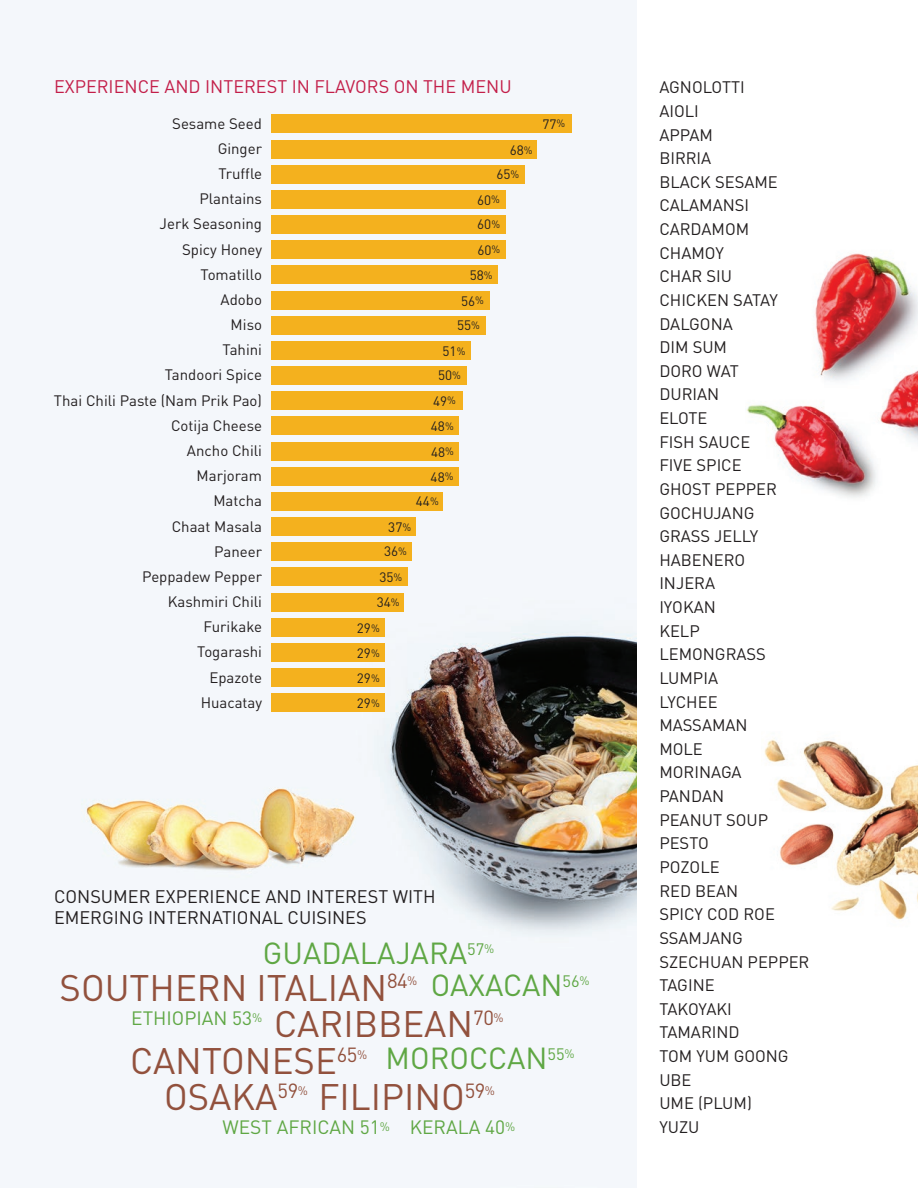
<style>
.page{position:relative;width:918px;height:1188px;background:#fff}
.page>*{position:absolute;margin:0;border:0;box-sizing:border-box;transform-origin:0 0}
.t1{font:36.45px "DIN";color:#92513d}
.t2{font:30.15px "DIN";color:#5fa744}
.t3{font:19.2px "DIN";color:#5fa744}
.t4{font:18px/21px "DIN";color:#231f20}
.t5{font:18px "DIN";color:#c31e49}
.t6{font:16.5px/23.7px "DIN";color:#231f20}
.t7{font:15px/25.2px "DIN";color:#231f20;text-align:right}
.t8{font:13.5px/24.2px "DIN";color:#231f20}
.s1{font-size:10.5px}
</style>
<div class="page">
<img style="left:746px;top:253px;width:172px;height:245px">
<img style="left:764px;top:739px;width:154px;height:181px">
<img style="left:0;top:0;width:636px;height:1188px">
<div style="left:271px;top:693px;width:113px;height:19px;background:#f4b11e"></div>
<div style="left:271px;top:668px;width:113px;height:19px;background:#f4b11e"></div>
<div style="left:271px;top:643px;width:113px;height:19px;background:#f4b11e"></div>
<div style="left:271px;top:618px;width:113px;height:19px;background:#f4b11e"></div>
<div style="left:271px;top:593px;width:133px;height:18px;background:#f4b11e"></div>
<div style="left:271px;top:567px;width:137px;height:19px;background:#f4b11e"></div>
<div style="left:271px;top:542px;width:141px;height:19px;background:#f4b11e"></div>
<div style="left:271px;top:517px;width:145px;height:19px;background:#f4b11e"></div>
<div style="left:271px;top:492px;width:172px;height:19px;background:#f4b11e"></div>
<div style="left:271px;top:467px;width:187px;height:19px;background:#f4b11e"></div>
<div style="left:271px;top:442px;width:187px;height:18px;background:#f4b11e"></div>
<div style="left:271px;top:416px;width:187px;height:19px;background:#f4b11e"></div>
<div style="left:271px;top:391px;width:191px;height:19px;background:#f4b11e"></div>
<div style="left:271px;top:366px;width:195px;height:19px;background:#f4b11e"></div>
<div style="left:271px;top:341px;width:199px;height:19px;background:#f4b11e"></div>
<div style="left:271px;top:316px;width:215px;height:19px;background:#f4b11e"></div>
<div style="left:271px;top:291px;width:219px;height:18px;background:#f4b11e"></div>
<div style="left:271px;top:265px;width:226px;height:19px;background:#f4b11e"></div>
<div style="left:271px;top:240px;width:234px;height:19px;background:#f4b11e"></div>
<div style="left:271px;top:215px;width:234px;height:19px;background:#f4b11e"></div>
<div style="left:271px;top:190px;width:234px;height:19px;background:#f4b11e"></div>
<div style="left:271px;top:165px;width:254px;height:19px;background:#f4b11e"></div>
<div style="left:271px;top:140px;width:266px;height:18px;background:#f4b11e"></div>
<div style="left:271px;top:114px;width:301px;height:19px;background:#f4b11e"></div>
<img style="left:81px;top:778px;width:299px;height:103px">
<p class="t5" style="left:54px;top:79px;width:459px">EXPERIENCE AND INTEREST IN FLAVORS ON THE MENU</p>
<p class="t7" style="left:54px;top:112px;width:210px">Sesame Seed<br>Ginger<br>Truffle<br>Plantains<br>Jerk Seasoning<br>Spicy Honey<br>Tomatillo<br>Adobo<br>Miso<br>Tahini<br>Tandoori Spice<br>Thai Chili Paste (Nam Prik Pao)<br>Cotija Cheese<br>Ancho Chili<br>Marjoram<br>Matcha<br>Chaat Masala<br>Paneer<br>Peppadew Pepper<br>Kashmiri Chili<br>Furikake<br>Togarashi<br>Epazote<br>Huacatay</p>
<p class="t8" style="left:497px;top:140px;width:37px;text-indent:13px">68<span class="s1">%<br></span>65<span class="s1">%</span></p>
<p class="t8" style="left:477px;top:189px;width:24px">60<span class="s1">%</span></p>
<p class="t8" style="left:477px;top:214px;width:24px">60<span class="s1">%</span></p>
<p class="t8" style="left:478px;top:239px;width:24px">60<span class="s1">%</span></p>
<p class="t8" style="left:470px;top:265px;width:24px">58<span class="s1">%</span></p>
<p class="t8" style="left:461px;top:291px;width:24px">56<span class="s1">%</span></p>
<p class="t8" style="left:443px;top:314px;width:39px;line-height:26.2px;text-indent:14px">55<span class="s1">%<br></span>51<span class="s1">%</span></p>
<p class="t8" style="left:438px;top:365px;width:24px">50<span class="s1">%</span></p>
<p class="t8" style="left:433px;top:390px;width:24px">49<span class="s1">%</span></p>
<p class="t8" style="left:431px;top:416px;width:24px">48<span class="s1">%</span></p>
<p class="t8" style="left:431px;top:441px;width:24px">48<span class="s1">%</span></p>
<p class="t8" style="left:431px;top:467px;width:24px">48<span class="s1">%</span></p>
<p class="t8" style="left:416px;top:491px;width:24px">44<span class="s1">%</span></p>
<p class="t8" style="left:384px;top:517px;width:29px;text-align:center">37<span class="s1">%<br></span>36<span class="s1">%</span></p>
<p class="t8" style="left:380px;top:567px;width:24px">35<span class="s1">%</span></p>
<p class="t8" style="left:377px;top:592px;width:24px">34<span class="s1">%</span></p>
<p class="t8" style="left:357px;top:618px;width:24px">29<span class="s1">%</span></p>
<p class="t8" style="left:357px;top:642px;width:24px;line-height:25px;text-align:justify">29<span class="s1">% </span>29<span class="s1">% </span>29<span class="s1">%</span></p>
<p class="t8" style="left:542px;top:113px;width:24px">77<span class="s1">%</span></p>
<p class="t4" style="left:54px;top:887px;width:383px">CONSUMER EXPERIENCE AND INTEREST WITH<br>EMERGING INTERNATIONAL CUISINES</p>
<h2 class="t2" style="left:263px;top:940px;width:233px">GUADALAJARA<sup>57</sup><sup>%</sup></h2>
<h1 class="t1" style="left:60px;top:971px;width:359px">SOUTHERN ITALIAN<sup>84</sup><sup>%</sup></h1>
<p class="t3" style="left:131px;top:1010px;width:133px">ETHIOPIAN 53<sup>%</sup></p>
<h2 class="t2" style="left:431px;top:972px;width:160px">OAXACAN<sup>56</sup><sup>%</sup></h2>
<h1 class="t1" style="left:274px;top:1008px;width:231px">CARIBBEAN<sup>70</sup><sup>%</sup></h1>
<h1 class="t1" style="left:130px;top:1045px;width:239px">CANTONESE<sup>65</sup><sup>%</sup></h1>
<h2 class="t2" style="left:386px;top:1045px;width:191px">MOROCCAN<sup>55</sup><sup>%</sup></h2>
<h1 class="t1" style="left:164px;top:1081px;width:332px">OSAKA<sup>59</sup><sup>%</sup> FILIPINO<sup>59</sup><sup>%</sup></h1>
<p class="t3" style="left:222px;top:1119px;width:294px">WEST AFRICAN 51<sup>%</sup> KERALA 40<sup>%</sup></p>
<p class="t6" style="left:659px;top:77px;width:152px">AGNOLOTTI<br>AIOLI<br>APPAM<br>BIRRIA<br>BLACK SESAME<br>CALAMANSI<br>CARDAMOM<br>CHAMOY<br>CHAR SIU<br>CHICKEN SATAY<br>DALGONA<br>DIM SUM<br>DORO WAT<br>DURIAN<br>ELOTE<br>FISH SAUCE<br>FIVE SPICE<br>GHOST PEPPER<br>GOCHUJANG<br>GRASS JELLY<br>HABENERO<br>INJERA<br>IYOKAN<br>KELP<br>LEMONGRASS<br>LUMPIA<br>LYCHEE<br>MASSAMAN<br>MOLE<br>MORINAGA<br>PANDAN<br>PEANUT SOUP<br>PESTO<br>POZOLE<br>RED BEAN<br>SPICY COD ROE<br>SSAMJANG<br>SZECHUAN PEPPER<br>TAGINE<br>TAKOYAKI<br>TAMARIND<br>TOM YUM GOONG<br>UBE<br>UME (PLUM)<br>YUZU</p>
</div>
